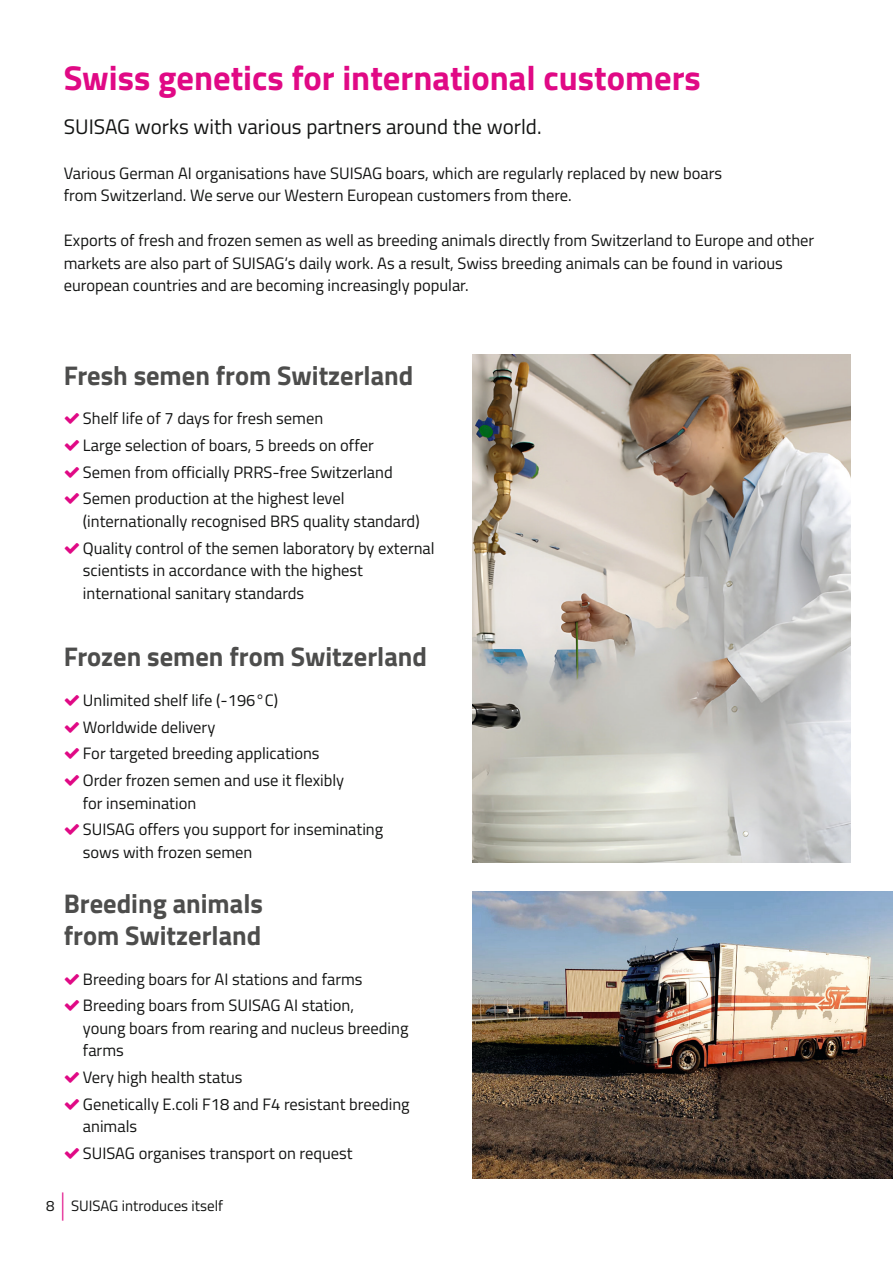
<style>
.page{position:relative;width:893px;height:1263px;background:#fff}
.page>*{position:absolute;margin:0;border:0;box-sizing:border-box;transform-origin:0 0}
.Überschrift_H1{font:700 34.5px "Titillium Web";color:#e00985}
.Überschrift_H2{font:700 27px/32.4px "Titillium Web";color:#4d4d4c}
.Hervorhebung_-_Zitat{font:21px "Titillium Web";color:#131413}
.Fliesstext{font:16.5px/22.5px "Titillium Web";color:#131413}
.t1{font:15px "Titillium Web";color:#131413}
.s1{font-size:30px;color:#e00985}
</style>
<div class="page">
<img style="left:472px;top:354px;width:378px;height:508px">
<img style="left:472px;top:892px;width:421px;height:286px">
<p class="Überschrift_H1" style="left:64px;top:52px;width:639px">Swiss genetics for international customers</p>
<p class="Hervorhebung_-_Zitat" style="left:64px;top:111px;width:479px">SUISAG works with various partners around the world.</p>
<p class="Fliesstext" style="left:64px;top:161px;width:660px">Various German AI organisations have SUISAG boars, which are regularly replaced by new boars from Switzerland. We serve our Western European customers from there.</p>
<p class="Fliesstext" style="left:64px;top:229px;width:752px">Exports of fresh and frozen semen as well as breeding animals directly from Switzerland to Europe and other markets are also part of SUISAG‘s daily work. As a result, Swiss breeding animals can be found in various european countries and are becoming increasingly popular.</p>
<p class="Überschrift_H2" style="left:64px;top:358px;width:351px">Fresh semen from Switzerland</p>
<p class="Fliesstext" style="left:83px;top:406px;width:242px">Shelf life of 7 days for fresh semen</p>
<p class="Fliesstext" style="left:83px;top:433px;width:292px">Large selection of boars, 5 breeds on offer</p>
<p class="Fliesstext" style="left:83px;top:460px;width:311px">Semen from officially PRRS-free Switzerland</p>
<p class="Fliesstext" style="left:83px;top:487px;width:338px">Semen production at the highest level (internationally recognised BRS quality standard)</p>
<p class="Fliesstext" style="left:83px;top:536px;width:353px">Quality control of the semen laboratory by external scientists in accordance with the highest international sanitary standards</p>
<p class="Überschrift_H2" style="left:64px;top:639px;width:365px">Frozen semen from Switzerland</p>
<p class="Fliesstext" style="left:83px;top:688px;width:197px">Unlimited shelf life (-196°C)</p>
<p class="Fliesstext" style="left:83px;top:715px;width:134px">Worldwide delivery</p>
<p class="Fliesstext" style="left:83px;top:741px;width:238px">For targeted breeding applications</p>
<p class="Fliesstext" style="left:83px;top:768px;width:263px">Order frozen semen and use it flexibly for insemination</p>
<p class="Fliesstext" style="left:83px;top:817px;width:302px">SUISAG offers you support for inseminating sows with frozen semen</p>
<p class="Überschrift_H2" style="left:64px;top:886px;width:201px">Breeding animals from Switzerland</p>
<p class="Fliesstext" style="left:83px;top:967px;width:281px">Breeding boars for AI stations and farms</p>
<p class="Fliesstext" style="left:83px;top:993px;width:327px">Breeding boars from SUISAG AI station,<br>young boars from rearing and nucleus breeding farms</p>
<p class="Fliesstext" style="left:83px;top:1065px;width:161px">Very high health status</p>
<p class="Fliesstext" style="left:83px;top:1092px;width:328px">Genetically E.coli F18 and F4 resistant breeding animals</p>
<p class="Fliesstext" style="left:83px;top:1141px;width:271px">SUISAG organises transport on request</p>
<p class="t1" style="left:46px;top:1195px;width:179px">8 <span class="s1">|</span> SUISAG introduces itself</p>
</div>
